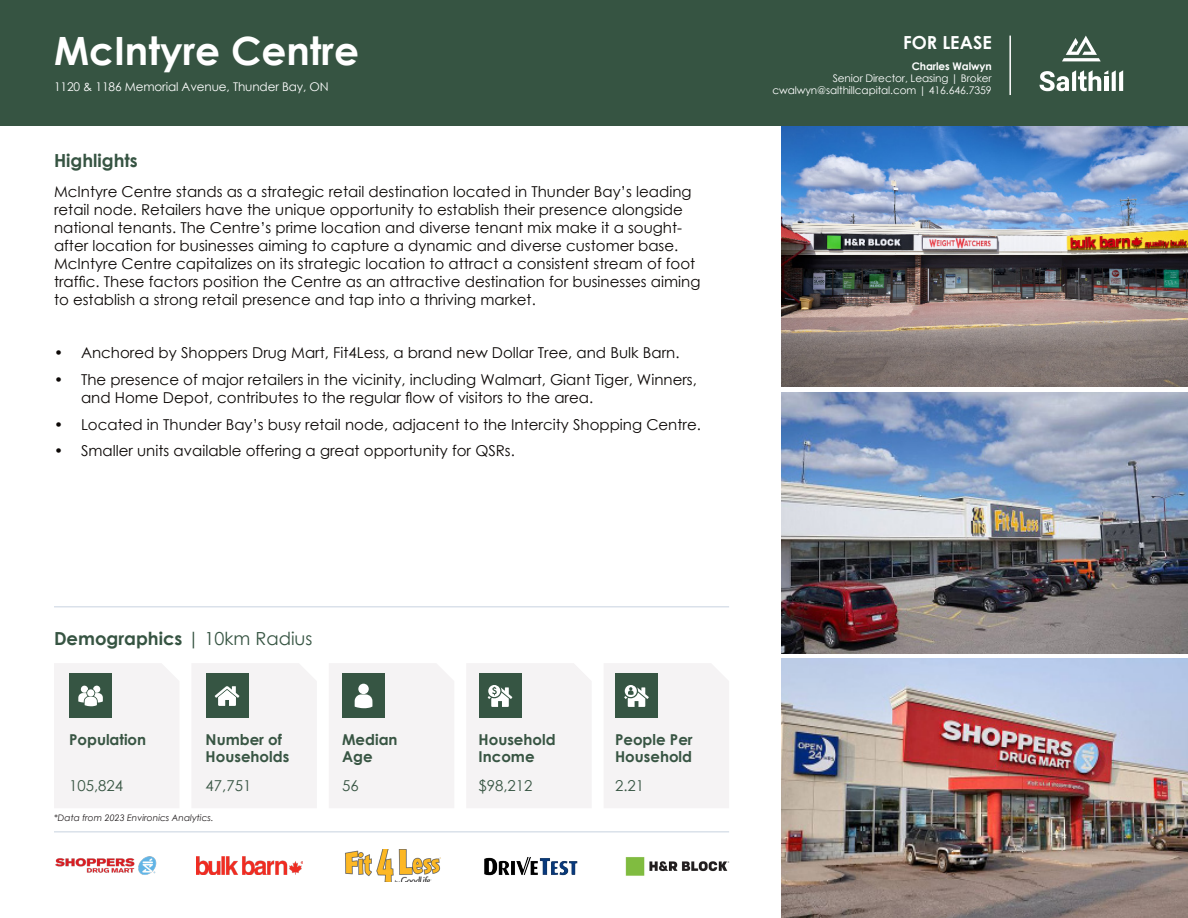
<style>
.page{position:relative;width:1188px;height:918px;background:#fff}
.page>*{position:absolute;margin:0;border:0;box-sizing:border-box;transform-origin:0 0}
.t1{font:700 39px "Century Gothic";color:#fff}
.t2{font:700 18px "Century Gothic";color:#365442}
.t3{font:700 18px "Century Gothic";color:#fff}
.Body_Bullets{font:15px/18px "Century Gothic";color:#0c0806}
.PlaceName{font:700 15px/16.5px "Century Gothic";color:#385543}
.PlaceName-2{font:15px "Century Gothic";color:#385543}
.t4{font:12px "Century Gothic";letter-spacing:-.01em;color:#fff}
.t5{font:10.5px "Century Gothic";letter-spacing:-.01em;color:#fff}
.t6{font:700 10.5px "Century Gothic";letter-spacing:-.01em;color:#fff}
.t7{font:italic 9px "Century Gothic";color:#231f20}
.s1{font-weight:400}
</style>
<div class="page">
<img style="left:782px;top:125px;width:406px;height:262px">
<div style="left:0;top:0;width:1188px;height:125px;background:#365442"></div>
<img style="left:782px;top:392px;width:406px;height:261px">
<img style="left:782px;top:659px;width:406px;height:259px">
<hr style="left:54px;top:831px;width:675px;height:2px;background:#dae1ea">
<hr style="left:54px;top:606px;width:675px;height:2px;background:#dae1ea">
<svg style="left:54px;top:663px;width:125px;height:145px"></svg>
<svg style="left:467px;top:663px;width:124px;height:145px"></svg>
<svg style="left:192px;top:663px;width:125px;height:145px"></svg>
<svg style="left:604px;top:663px;width:125px;height:145px"></svg>
<svg style="left:329px;top:663px;width:125px;height:145px"></svg>
<div style="left:358px;top:684px;width:11px;height:10px;background:#fff;border-radius:50%"></div>
<img style="left:55px;top:856px;width:102px;height:19px">
<img style="left:197px;top:857px;width:106px;height:17px">
<img style="left:345px;top:849px;width:96px;height:33px">
<img style="left:484px;top:857px;width:94px;height:19px">
<img style="left:625px;top:857px;width:105px;height:19px">
<hr style="left:1009px;top:36px;width:2px;height:59px;background:#fff">
<svg style="left:1062px;top:36px;width:39px;height:25px"></svg>
<svg style="left:1040px;top:70px;width:83px;height:21px"></svg>
<p class="t1" style="left:54px;top:21px;width:306px">McIntyre Centre</p>
<p class="t4" style="left:54px;top:78px;width:276px">1120 &amp; 1186 Memorial Avenue, Thunder Bay, ON</p>
<p class="t2" style="left:54px;top:146px;width:85px">Highlights</p>
<p class="Body_Bullets" style="left:54px;top:182px;width:648px">McIntyre Centre stands as a strategic retail destination located in Thunder Bay’s leading retail node. Retailers have the unique opportunity to establish their presence alongside national tenants. The Centre’s prime location and diverse tenant mix make it a sought&shy;after location for businesses aiming to capture a dynamic and diverse customer base.<br>McIntyre Centre capitalizes on its strategic location to attract a consistent stream of foot traffic. These factors position the Centre as an attractive destination for businesses aiming to establish a strong retail presence and tap into a thriving market.</p>
<p class="Body_Bullets" style="left:54px;top:344px;width:627px">• Anchored by Shoppers Drug Mart, Fit4Less, a brand new Dollar Tree, and Bulk Barn.</p>
<p class="Body_Bullets" style="left:81px;top:370px;width:617px;text-indent:-27px">• The presence of major retailers in the vicinity, including Walmart, Giant Tiger, Winners, and Home Depot, contributes to the regular flow of visitors to the area.</p>
<p class="Body_Bullets" style="left:54px;top:415px;width:648px">• Located in Thunder Bay’s busy retail node, adjacent to the Intercity Shopping Centre.</p>
<p class="Body_Bullets" style="left:54px;top:442px;width:462px">• Smaller units available offering a great opportunity for QSRs.</p>
<p class="t2" style="left:54px;top:625px;width:260px">Demographics <span class="s1">| 10km Radius</span></p>
<p class="PlaceName" style="left:69px;top:731px;width:79px">Population</p>
<p class="PlaceName-2" style="left:69px;top:775px;width:56px">105,824</p>
<p class="PlaceName" style="left:206px;top:731px;width:85px">Number of<br>Households</p>
<p class="PlaceName-2" style="left:206px;top:775px;width:47px">47,751</p>
<p class="t7" style="left:54px;top:812px;width:161px">*Data from 2023 Environics Analytics.</p>
<p class="PlaceName" style="left:342px;top:731px;width:57px">Median</p>
<p class="PlaceName" style="left:342px;top:747px;width:32px">Age</p>
<p class="PlaceName-2" style="left:342px;top:775px;width:18px">56</p>
<p class="PlaceName" style="left:479px;top:731px;width:79px">Household<br>Income</p>
<p class="PlaceName-2" style="left:479px;top:775px;width:56px">$98,212</p>
<p class="PlaceName" style="left:615px;top:731px;width:79px">People Per<br>Household</p>
<p class="PlaceName-2" style="left:615px;top:775px;width:31px">2.21</p>
<p class="t3" style="left:903px;top:29px;width:90px">FOR LEASE</p>
<p class="t6" style="left:912px;top:58px;width:81px">Charles Walwyn</p>
<p class="t5" style="left:833px;top:70px;width:160px">Senior Director, Leasing | Broker</p>
<p class="t5" style="left:772px;top:82px;width:221px">cwalwyn@salthillcapital.com | 416.646.7359</p>
</div>
